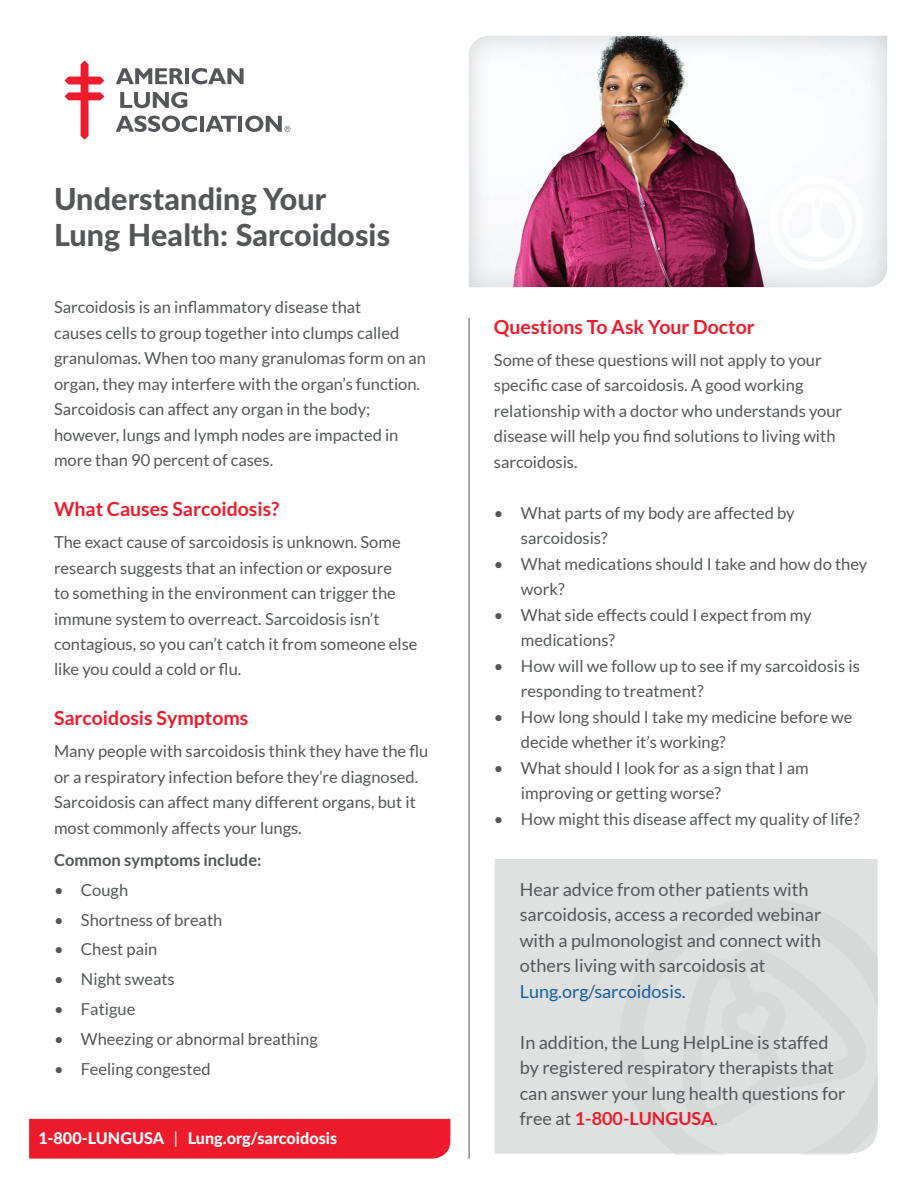
<style>
.page{position:relative;width:918px;height:1188px;background:#fff}
.page>*{position:absolute;margin:0;border:0;box-sizing:border-box;transform-origin:0 0}
.t1{font:800 30.45px/35.5px "Lato";letter-spacing:.005em;color:#54565a}
.t2{font:700 19.5px "Lato";color:#ee1b2c}
.t3{font:18px/25.5px "Lato";color:#54565a}
.t4{font:18px "Lato";color:#175d9e}
.t5{font:16.5px/25.5px "Lato";color:#54565a}
.t6{font:700 16.5px "Lato";color:#54565a}
.t7{font:800 16.2px "Lato";color:#fff}
.s1{font-weight:400}
.s2{font-weight:700;color:#ee1b2c}
</style>
<div class="page">
<div style="left:495px;top:859px;width:383px;height:295px;background:#dfe0e0"></div>
<div style="left:601px;top:879px;width:277px;height:275px;background:#dfe0e0"></div>
<div style="left:682px;top:948px;width:186px;height:179px;background:#dfe0e0"></div>
<div style="left:29px;top:1119px;width:421px;height:40px;background:#ee1b2c"></div>
<div style="left:467px;top:35px;width:421px;height:252px;background:#231f20;opacity:.2"></div>
<hr style="left:469px;top:318px;width:1px;height:841px;background:#54565a">
<svg style="left:769px;top:175px;width:95px;height:95px"></svg>
<svg style="left:116px;top:68px;width:67px;height:16px"></svg>
<hr style="left:185px;top:68px;width:4px;height:16px;background:#54565a">
<svg style="left:192px;top:68px;width:52px;height:16px"></svg>
<svg style="left:120px;top:92px;width:67px;height:16px"></svg>
<svg style="left:116px;top:116px;width:81px;height:16px"></svg>
<hr style="left:200px;top:116px;width:4px;height:16px;background:#54565a">
<svg style="left:206px;top:116px;width:30px;height:16px"></svg>
<hr style="left:239px;top:116px;width:3px;height:16px;background:#54565a">
<svg style="left:245px;top:116px;width:45px;height:16px"></svg>
<svg style="left:65px;top:60px;width:39px;height:80px"></svg>
<h1 class="t1" style="left:54px;top:180px;width:338px">Understanding Your<br>Lung Health: Sarcoidosis</h1>
<p class="t5" style="left:54px;top:294px;width:374px">Sarcoidosis is an inflammatory disease that<br>causes cells to group together into clumps called granulomas. When too many granulomas form on an organ, they may interfere with the organ’s function.<br>Sarcoidosis can affect any organ in the body; however, lungs and lymph nodes are impacted in more than 90 percent of cases.</p>
<p class="t2" style="left:54px;top:498px;width:227px">What Causes Sarcoidosis?</p>
<p class="t5" style="left:54px;top:529px;width:365px">The exact cause of sarcoidosis is unknown. Some research suggests that an infection or exposure<br>to something in the environment can trigger the immune system to overreact. Sarcoidosis isn’t contagious, so you can’t catch it from someone else like you could a cold or flu.</p>
<p class="t2" style="left:54px;top:707px;width:196px">Sarcoidosis Symptoms</p>
<p class="t5" style="left:54px;top:738px;width:376px">Many people with sarcoidosis think they have the flu or a respiratory infection before they’re diagnosed.<br>Sarcoidosis can affect many different organs, but it most commonly affects your lungs.</p>
<p class="t6" style="left:54px;top:851px;width:209px">Common symptoms include:</p>
<p class="t5" style="left:54px;top:877px;width:76px">• Cough</p>
<p class="t5" style="left:54px;top:907px;width:170px">• Shortness of breath</p>
<p class="t5" style="left:54px;top:937px;width:105px">• Chest pain</p>
<p class="t5" style="left:54px;top:966px;width:122px">• Night sweats</p>
<p class="t5" style="left:54px;top:996px;width:83px">• Fatigue</p>
<p class="t5" style="left:54px;top:1026px;width:265px">• Wheezing or abnormal breathing</p>
<p class="t5" style="left:54px;top:1056px;width:158px">• Feeling congested</p>
<p class="t7" style="left:39px;top:1126px;width:300px">1-800-LUNGUSA <span class="s1">|</span> Lung.org/sarcoidosis</p>
<p class="t2" style="left:494px;top:315px;width:262px">Questions To Ask Your Doctor</p>
<p class="t5" style="left:494px;top:347px;width:350px">Some of these questions will not apply to your specific case of sarcoidosis. A good working relationship with a doctor who understands your disease will help you find solutions to living with sarcoidosis.</p>
<p class="t5" style="left:521px;top:500px;width:275px;text-indent:-27px">• What parts of my body are affected by sarcoidosis?</p>
<p class="t5" style="left:521px;top:551px;width:348px;text-indent:-27px">• What medications should I take and how do they work?</p>
<p class="t5" style="left:521px;top:602px;width:292px;text-indent:-27px">• What side effects could I expect from my medications?</p>
<p class="t5" style="left:521px;top:653px;width:340px;text-indent:-27px">• How will we follow up to see if my sarcoidosis is responding to treatment?</p>
<p class="t5" style="left:521px;top:704px;width:333px;text-indent:-27px">• How long should I take my medicine before we decide whether it’s working?</p>
<p class="t5" style="left:521px;top:755px;width:289px;text-indent:-27px">• What should I look for as a sign that I am improving or getting worse?</p>
<p class="t5" style="left:494px;top:806px;width:367px">• How might this disease affect my quality of life?</p>
<p class="t3" style="left:520px;top:876px;width:303px">Hear advice from other patients with sarcoidosis, access a recorded webinar with a pulmonologist and connect with others living with sarcoidosis at</p>
<p class="t4" style="left:520px;top:981px;width:167px">Lung.org/sarcoidosis.</p>
<p class="t3" style="left:520px;top:1029px;width:327px">In addition, the Lung HelpLine is staffed by registered respiratory therapists that can answer your lung health questions for free at <span class="s2">1-800-LUNGUSA</span>.</p>
</div>
